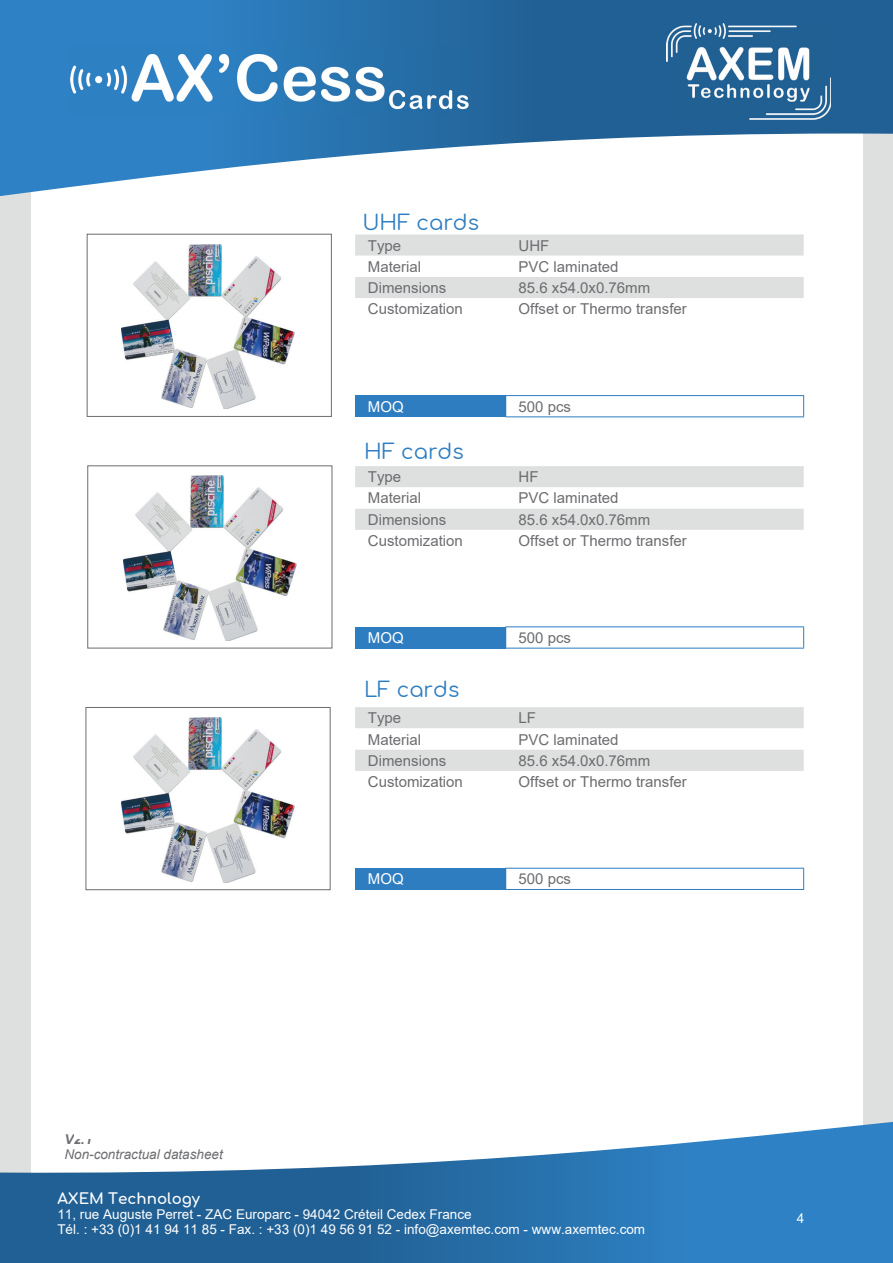
<style>
.page{position:relative;width:893px;height:1263px;background:#fff}
.page>*{position:absolute;margin:0;border:0;box-sizing:border-box;transform-origin:0 0}
.t1{font:21px "Comfortaa";color:#2e7dc1}
.t2{font:15px "Arial";color:#6c6d70}
.t3{font:700 15px "Comfortaa";color:#fff}
.t4{font:15px "Arial";color:#fff}
.t5{font:13.5px/15px "Arial";color:#fff}
.t6{font:italic 13.5px "Arial";color:#6c6d70}
.t7{font:italic 700 13.5px "Arial";color:#6c6d70}
</style>
<div class="page">
<div style="left:0;top:21px;width:893px;height:1221px;background:#dedfdf"></div>
<div style="left:31px;top:64px;width:832px;height:1136px;background:#fff"></div>
<svg style="left:0;top:0;width:893px;height:196px"></svg>
<img style="left:666px;top:24px;width:165px;height:95px">
<svg style="left:0;top:1122px;width:893px;height:141px"></svg>
<div style="left:87px;top:234px;width:245px;height:183px;border:1px solid #6c6d70"></div>
<div style="left:87px;top:465px;width:245px;height:183px;border:1px solid #6c6d70"></div>
<div style="left:86px;top:707px;width:244px;height:183px;border:1px solid #6c6d70"></div>
<div style="left:355px;top:396px;width:151px;height:21px;background:#2e7dc1"></div>
<hr style="left:505px;top:395px;width:299px;height:1px;background:#2e7dc1">
<svg style="left:803px;top:396px;width:1px;height:20px"></svg>
<hr style="left:505px;top:416px;width:299px;height:1px;background:#2e7dc1">
<div style="left:355px;top:627px;width:151px;height:21px;background:#2e7dc1"></div>
<hr style="left:505px;top:626px;width:299px;height:1px;background:#2e7dc1">
<svg style="left:803px;top:627px;width:1px;height:21px"></svg>
<hr style="left:505px;top:648px;width:299px;height:1px;background:#2e7dc1">
<div style="left:355px;top:868px;width:151px;height:21px;background:#2e7dc1"></div>
<hr style="left:505px;top:868px;width:299px;height:1px;background:#2e7dc1">
<svg style="left:803px;top:868px;width:1px;height:21px"></svg>
<hr style="left:505px;top:889px;width:299px;height:1px;background:#2e7dc1">
<img style="left:121px;top:244px;width:174px;height:165px">
<img style="left:123px;top:476px;width:173px;height:164px">
<img style="left:121px;top:717px;width:174px;height:165px">
<div style="left:74px;top:925px;width:273px;height:214px;background:#fff"></div>
<img style="left:70px;top:46px;width:401px;height:69px">
<svg style="left:355px;top:234px;width:449px;height:64px"></svg>
<svg style="left:355px;top:466px;width:449px;height:64px"></svg>
<svg style="left:355px;top:707px;width:449px;height:64px"></svg>
<h1 class="t1" style="left:362px;top:203px;width:118px">UHF cards</h1>
<p class="t2" style="left:368px;top:235px;width:35px">Type</p>
<p class="t2" style="left:518px;top:235px;width:32px">UHF</p>
<p class="t2" style="left:368px;top:256px;width:55px">Material</p>
<p class="t2" style="left:518px;top:256px;width:102px">PVC laminated</p>
<p class="t2" style="left:368px;top:277px;width:80px">Dimensions</p>
<p class="t2" style="left:518px;top:277px;width:133px">85.6 x54.0x0.76mm</p>
<p class="t2" style="left:368px;top:299px;width:97px">Customization</p>
<p class="t2" style="left:518px;top:299px;width:170px">Offset or Thermo transfer</p>
<p class="t4" style="left:368px;top:396px;width:37px">MOQ</p>
<p class="t2" style="left:518px;top:396px;width:54px">500 pcs</p>
<h1 class="t1" style="left:364px;top:432px;width:101px">HF cards</h1>
<p class="t2" style="left:368px;top:467px;width:35px">Type</p>
<p class="t2" style="left:518px;top:467px;width:21px">HF</p>
<p class="t2" style="left:368px;top:488px;width:55px">Material</p>
<p class="t2" style="left:518px;top:488px;width:102px">PVC laminated</p>
<p class="t2" style="left:368px;top:509px;width:80px">Dimensions</p>
<p class="t2" style="left:518px;top:509px;width:133px">85.6 x54.0x0.76mm</p>
<p class="t2" style="left:368px;top:530px;width:97px">Customization</p>
<p class="t2" style="left:518px;top:530px;width:170px">Offset or Thermo transfer</p>
<p class="t4" style="left:368px;top:627px;width:37px">MOQ</p>
<p class="t2" style="left:518px;top:627px;width:54px">500 pcs</p>
<h1 class="t1" style="left:364px;top:671px;width:97px">LF cards</h1>
<p class="t2" style="left:368px;top:708px;width:35px">Type</p>
<p class="t2" style="left:518px;top:708px;width:19px">LF</p>
<p class="t2" style="left:368px;top:729px;width:55px">Material</p>
<p class="t2" style="left:518px;top:729px;width:102px">PVC laminated</p>
<p class="t2" style="left:368px;top:750px;width:80px">Dimensions</p>
<p class="t2" style="left:518px;top:750px;width:133px">85.6 x54.0x0.76mm</p>
<p class="t2" style="left:368px;top:771px;width:97px">Customization</p>
<p class="t2" style="left:518px;top:771px;width:170px">Offset or Thermo transfer</p>
<p class="t7" style="left:64px;top:1130px;width:29px">V2.1</p>
<p class="t6" style="left:64px;top:1145px;width:160px">Non-contractual datasheet</p>
<p class="t4" style="left:368px;top:869px;width:37px">MOQ</p>
<p class="t2" style="left:518px;top:869px;width:54px">500 pcs</p>
<p class="t3" style="left:57px;top:1185px;width:144px">AXEM Technology</p>
<p class="t5" style="left:57px;top:1207px;width:589px">11, rue Auguste Perret - ZAC Europarc - 94042 Créteil Cedex France<br>Tél. : +33 (0)1 41 94 11 85 - Fax. : +33 (0)1 49 56 91 52 - info@axemtec.com - www.axemtec.com</p>
<p class="t5" style="left:797px;top:1211px;width:9px">4</p>
</div>
